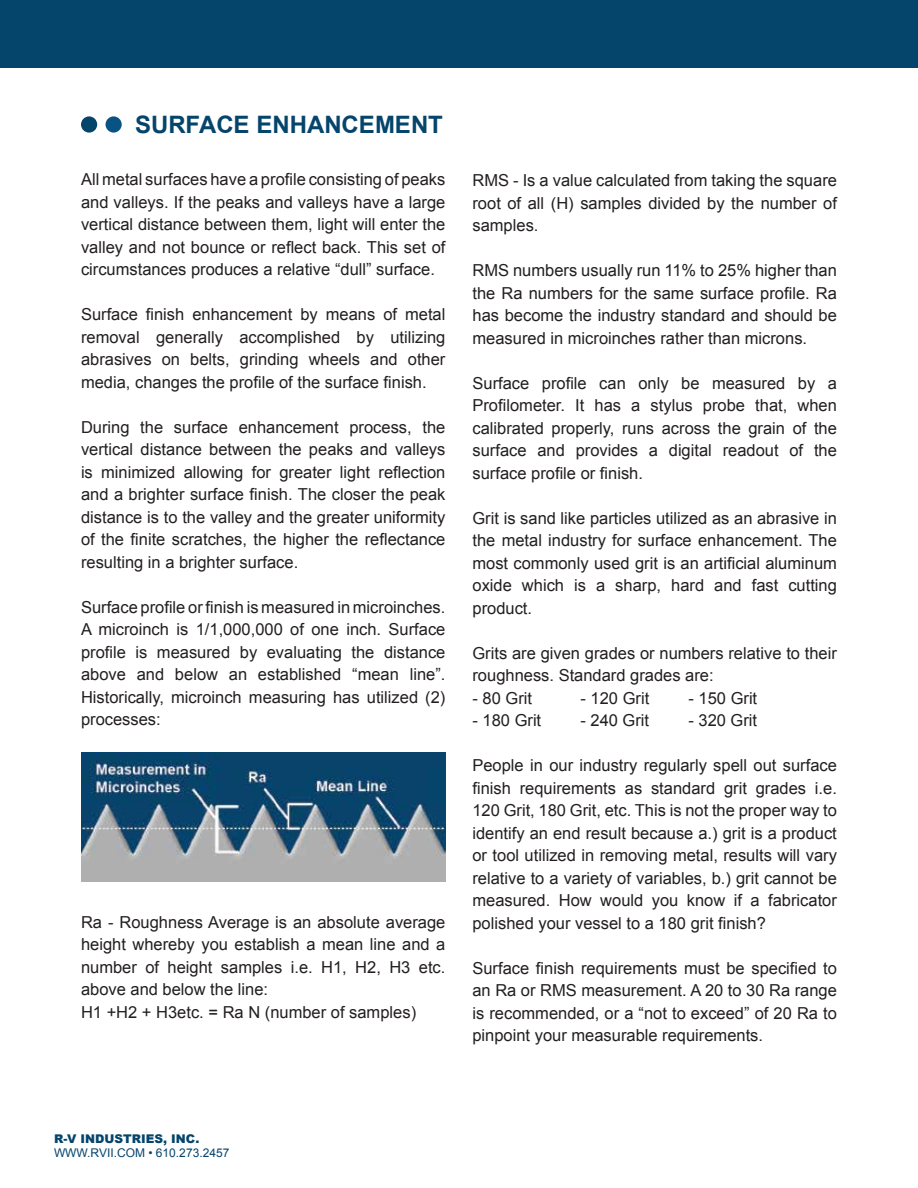
<style>
.page{position:relative;width:918px;height:1188px;background:#fff}
.page>*{position:absolute;margin:0;border:0;box-sizing:border-box;transform-origin:0 0}
.t1{font:700 24px "Arial";color:#05446b}
.t2{font:16.5px/22.5px "Arial";color:#231f20;text-align:justify}
.t3{font:12px "Arial";color:#05446b}
.t4{font:900 12px "Arial";color:#05446b}
</style>
<div class="page">
<div style="left:0;top:0;width:918px;height:68px;background:#05446b"></div>
<img style="left:82px;top:753px;width:364px;height:128px">
<div style="left:106px;top:116px;width:16px;height:17px;background:#095384;border-radius:50%"></div>
<div style="left:81px;top:116px;width:16px;height:17px;background:#05446b;border-radius:50%"></div>
<h1 class="t1" style="left:135px;top:109px;width:309px">SURFACE ENHANCEMENT</h1>
<p class="t2" style="left:81px;top:169px;width:366px">All metal surfaces have a profile consisting of peaks and valleys. If the peaks and valleys have a large vertical distance between them, light will enter the valley and not bounce or reflect back. This set of circumstances produces a relative “dull” surface.</p>
<p class="t2" style="left:81px;top:304px;width:366px">Surface finish enhancement by means of metal removal generally accomplished by utilizing abrasives on belts, grinding wheels and other media, changes the profile of the surface finish.</p>
<p class="t2" style="left:81px;top:416px;width:366px">During the surface enhancement process, the vertical distance between the peaks and valleys is minimized allowing for greater light reflection and a brighter surface finish. The closer the peak distance is to the valley and the greater uniformity of the finite scratches, the higher the reflectance resulting in a brighter surface.</p>
<p class="t2" style="left:81px;top:596px;width:366px">Surface profile or finish is measured in microinches.<br>A microinch is 1/1,000,000 of one inch. Surface profile is measured by evaluating the distance above and below an established “mean line”.<br>Historically, microinch measuring has utilized (2) processes:</p>
<p class="t2" style="left:81px;top:911px;width:366px;text-align:left">Ra - Roughness Average is an absolute average height whereby you establish a mean line and a number of height samples i.e. H1, H2, H3 etc. above and below the line:<br>H1 +H2 + H3etc. = Ra N (number of samples)</p>
<p class="t2" style="left:472px;top:169px;width:366px">RMS - Is a value calculated from taking the square root of all (H) samples divided by the number of samples.</p>
<p class="t2" style="left:472px;top:259px;width:366px">RMS numbers usually run 11% to 25% higher than the Ra numbers for the same surface profile. Ra has become the industry standard and should be measured in microinches rather than microns.</p>
<p class="t2" style="left:472px;top:372px;width:366px">Surface profile can only be measured by a Profilometer. It has a stylus probe that, when calibrated properly, runs across the grain of the surface and provides a digital readout of the surface profile or finish.</p>
<p class="t2" style="left:472px;top:507px;width:366px">Grit is sand like particles utilized as an abrasive in the metal industry for surface enhancement. The most commonly used grit is an artificial aluminum oxide which is a sharp, hard and fast cutting product.</p>
<p class="t2" style="left:472px;top:642px;width:366px">Grits are given grades or numbers relative to their roughness. Standard grades are:</p>
<p class="t2" style="left:472px;top:687px;width:61px">- 80 Grit</p>
<p class="t2" style="left:580px;top:687px;width:70px">- 120 Grit</p>
<p class="t2" style="left:688px;top:687px;width:70px">- 150 Grit</p>
<p class="t2" style="left:472px;top:709px;width:70px">- 180 Grit</p>
<p class="t2" style="left:580px;top:709px;width:70px">- 240 Grit</p>
<p class="t2" style="left:688px;top:709px;width:70px">- 320 Grit</p>
<p class="t2" style="left:472px;top:754px;width:366px">People in our industry regularly spell out surface finish requirements as standard grit grades i.e.<br>120 Grit, 180 Grit, etc. This is not the proper way to identify an end result because a.) grit is a product or tool utilized in removing metal, results will vary relative to a variety of variables, b.) grit cannot be measured. How would you know if a fabricator polished your vessel to a 180 grit finish?</p>
<p class="t2" style="left:472px;top:957px;width:366px">Surface finish requirements must be specified to an Ra or RMS measurement. A 20 to 30 Ra range is recommended, or a “not to exceed” of 20 Ra to pinpoint your measurable requirements.</p>
<p class="t4" style="left:54px;top:1130px;width:147px">R-V INDUSTRIES, INC.</p>
<p class="t3" style="left:54px;top:1145px;width:177px">WWW.RVII.COM • 610.273.2457</p>
</div>
